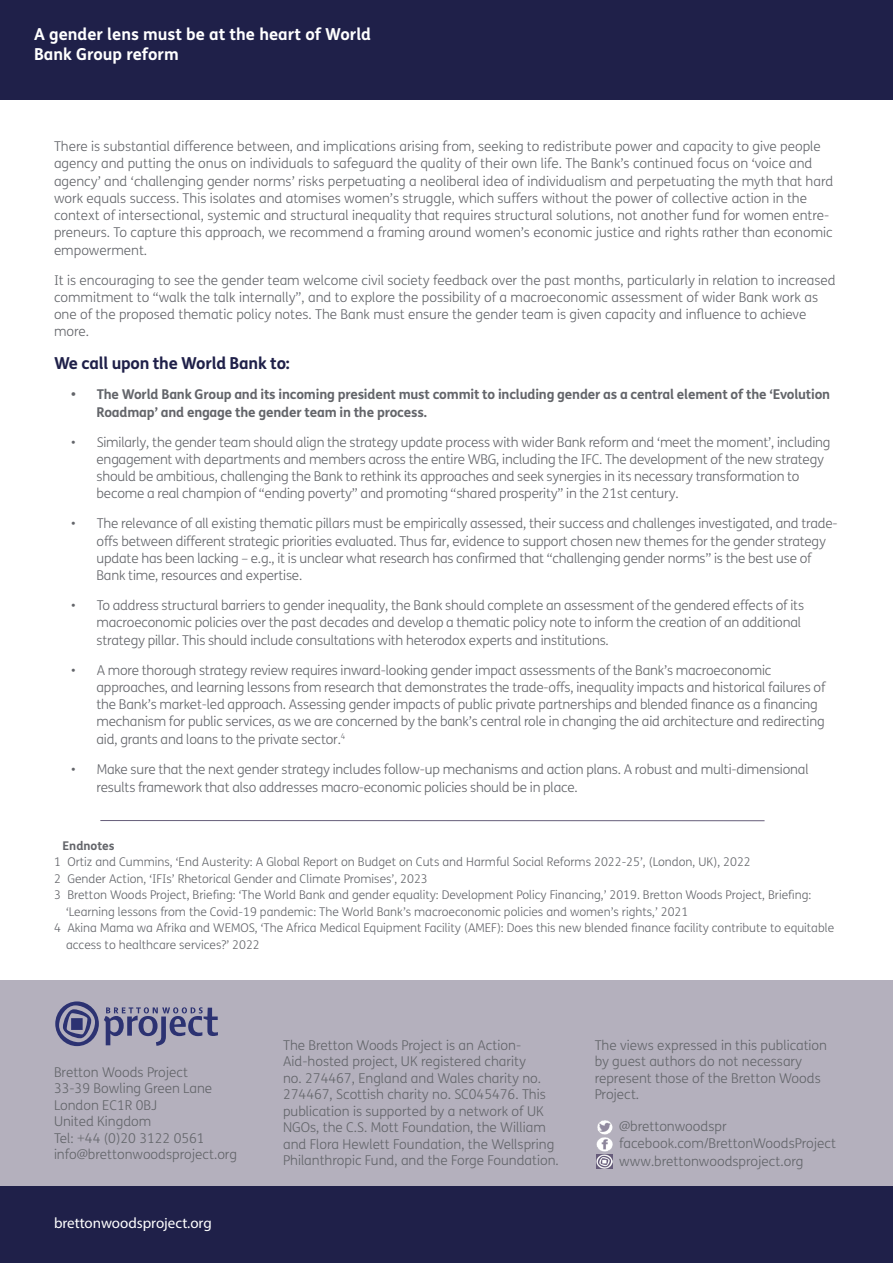
<style>
.page{position:relative;width:893px;height:1263px;background:#fff}
.page>*{position:absolute;margin:0;border:0;box-sizing:border-box;transform-origin:0 0}
.t1{font:700 16.5px/20.2px "FS Me";color:#fff}
.t2{font:700 16.5px "FS Me";letter-spacing:-.015em;color:#1f2049}
.t3{font:15px "Myriad Pro";color:#fff}
.t4{font:300 13.5px/17.2px "FS Me";letter-spacing:-.01em;color:#63656a}
.t5{font:700 13.5px/17.2px "FS Me";letter-spacing:-.015em;color:#63656a}
.footnote{font:300 12px/16.5px "FS Me";color:#63656a}
.footnote-2{font:700 12px "FS Me";color:#63656a}
</style>
<div class="page">
<div style="left:0;top:980px;width:893px;height:206px;background:#b4b0bd"></div>
<svg style="left:55px;top:1001px;width:163px;height:45px"></svg>
<div style="left:0;top:1186px;width:893px;height:77px;background:#1f2049"></div>
<img style="left:597px;top:1120px;width:15px;height:14px">
<img style="left:597px;top:1137px;width:15px;height:14px">
<img style="left:597px;top:1154px;width:15px;height:14px">
<div style="left:0;top:0;width:893px;height:100px;background:#1f2049"></div>
<hr style="left:100px;top:820px;width:665px;height:1px;background:#655d79">
<p class="t1" style="left:34px;top:24px;width:338px">A gender lens must be at the heart of World<br>Bank Group reform</p>
<p class="t4" style="left:54px;top:138px;width:781px">There is substantial difference between, and implications arising from, seeking to redistribute power and capacity to give people agency and putting the onus on individuals to safeguard the quality of their own life. The Bank’s continued focus on ‘voice and agency’ and ‘challenging gender norms’ risks perpetuating a neoliberal idea of individualism and perpetuating the myth that hard work equals success. This isolates and atomises women’s struggle, which suffers without the power of collective action in the context of intersectional, systemic and structural inequality that requires structural solutions, not another fund for women entre&shy;preneurs. To capture this approach, we recommend a framing around women’s economic justice and rights rather than economic empowerment.</p>
<p class="t4" style="left:54px;top:272px;width:783px">It is encouraging to see the gender team welcome civil society feedback over the past months, particularly in relation to increased commitment to “walk the talk internally”, and to explore the possibility of a macroeconomic assessment of wider Bank work as one of the proposed thematic policy notes. The Bank must ensure the gender team is given capacity and influence to achieve more.</p>
<p class="t2" style="left:54px;top:353px;width:237px">We call upon the World Bank to:</p>
<p class="t5" style="left:97px;top:386px;width:735px;text-indent:-26px">• The World Bank Group and its incoming president must commit to including gender as a central element of the ‘Evolution<br>Roadmap’ and engage the gender team in the process.</p>
<p class="t4" style="left:97px;top:434px;width:735px;text-indent:-26px">• Similarly, the gender team should align the strategy update process with wider Bank reform and ‘meet the moment’, including engagement with departments and members across the entire WBG, including the IFC. The development of the new strategy should be ambitious, challenging the Bank to rethink its approaches and seek synergies in its necessary transformation to become a real champion of “ending poverty” and promoting “shared prosperity” in the 21st century.</p>
<p class="t4" style="left:97px;top:515px;width:743px;text-indent:-26px">• The relevance of all existing thematic pillars must be empirically assessed, their success and challenges investigated, and trade&shy;offs between different strategic priorities evaluated. Thus far, evidence to support chosen new themes for the gender strategy update has been lacking – e.g., it is unclear what research has confirmed that “challenging gender norms” is the best use of Bank time, resources and expertise.</p>
<p class="t4" style="left:97px;top:597px;width:709px;text-indent:-26px">• To address structural barriers to gender inequality, the Bank should complete an assessment of the gendered effects of its macroeconomic policies over the past decades and develop a thematic policy note to inform the creation of an additional strategy pillar. This should include consultations with heterodox experts and institutions.</p>
<p class="t4" style="left:97px;top:662px;width:730px;text-indent:-26px">• A more thorough strategy review requires inward-looking gender impact assessments of the Bank’s macroeconomic approaches, and learning lessons from research that demonstrates the trade-offs, inequality impacts and historical failures of the Bank’s market-led approach. Assessing gender impacts of public private partnerships and blended finance as a financing mechanism for public services, as we are concerned by the bank’s central role in changing the aid architecture and redirecting aid, grants and loans to the private sector.<sup>4</sup></p>
<p class="t4" style="left:97px;top:760px;width:714px;line-height:18.8px;text-indent:-26px">• Make sure that the next gender strategy includes follow-up mechanisms and action plans. A robust and multi-dimensional results framework that also addresses macro-economic policies should be in place.</p>
<p class="footnote-2" style="left:63px;top:838px;width:54px">Endnotes</p>
<p class="footnote" style="left:54px;top:854px;width:8px">1</p>
<p class="footnote" style="left:67px;top:854px;width:685px">Ortiz and Cummins, ‘End Austerity: A Global Report on Budget on Cuts and Harmful Social Reforms 2022-25’, (London, UK), 2022</p>
<p class="footnote" style="left:54px;top:870px;width:8px">2</p>
<p class="footnote" style="left:67px;top:870px;width:362px">Gender Action, ‘IFIs’ Rhetorical Gender and Climate Promises’, 2023</p>
<p class="footnote" style="left:54px;top:887px;width:8px">3</p>
<p class="footnote" style="left:66px;top:887px;width:747px">Bretton Woods Project, Briefing: ‘The World Bank and gender equality: Development Policy Financing,’ 2019. Bretton Woods Project, Briefing: ‘Learning lessons from the Covid-19 pandemic: The World Bank’s macroeconomic policies and women’s rights,’ 2021</p>
<p class="footnote" style="left:54px;top:920px;width:8px">4</p>
<p class="footnote" style="left:66px;top:920px;width:770px">Akina Mama wa Afrika and WEMOS, ‘The Africa Medical Equipment Facility (AMEF): Does this new blended finance facility contribute to equitable access to healthcare services?’ 2022</p>
<p class="t4" style="left:54px;top:1064px;width:184px;line-height:16.5px">Bretton Woods Project<br>33-39 Bowling Green Lane<br>London EC1R 0BJ<br>United Kingdom<br>Tel: +44 (0)20 3122 0561 info@brettonwoodsproject.org</p>
<p class="t3" style="left:54px;top:1213px;width:159px">brettonwoodsproject.org</p>
<p class="t4" style="left:283px;top:1037px;width:277px;line-height:16.5px">The Bretton Woods Project is an Action-Aid-hosted project, UK registered charity<br>no. 274467, England and Wales charity no.<br>274467, Scottish charity no. SC045476. This publication is supported by a network of UK NGOs, the C.S. Mott Foundation, the William and Flora Hewlett Foundation, the Wellspring Philanthropic Fund, and the Forge Foundation.</p>
<p class="t4" style="left:595px;top:1037px;width:234px;line-height:16.5px">The views expressed in this publication by guest authors do not necessary represent those of the Bretton Woods<br>Project.</p>
<p class="t4" style="left:619px;top:1118px;width:218px">@brettonwoodspr facebook.com/BrettonWoodsProject www.brettonwoodsproject.org</p>
</div>
